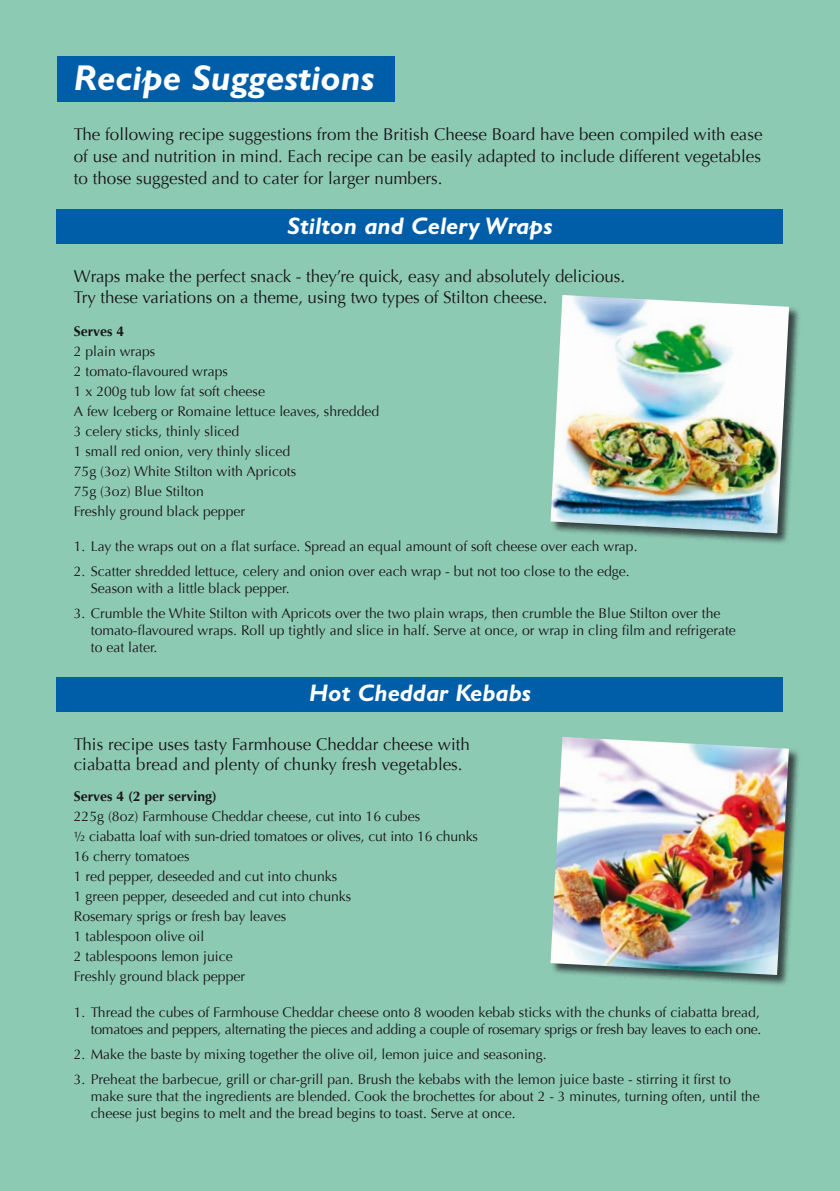
<style>
.page{position:relative;width:840px;height:1191px;background:#fff}
.page>*{position:absolute;margin:0;border:0;box-sizing:border-box;transform-origin:0 0}
.t1{font:italic 700 36px "Gill Sans";color:#fff}
.t2{font:italic 700 24px "Gill Sans";color:#fff}
.t3{font:17px/22px "Optima";color:#1a171c}
.t4{font:14px/20px "Optima";color:#1a171c}
.t5{font:14px/16.8px "Optima";letter-spacing:-.02em;color:#1a171c;text-align:right}
.t6{font:700 14px "Optima";color:#1a171c}
</style>
<div class="page">
<div style="left:0;top:0;width:839px;height:1191px;background:#8dcab4"></div>
<div style="left:549px;top:736px;width:251px;height:251px;background:#1a171c;opacity:.75"></div>
<img style="left:550px;top:737px;width:238px;height:238px">
<div style="left:549px;top:294px;width:251px;height:251px;background:#1a171c;opacity:.75"></div>
<img style="left:550px;top:295px;width:238px;height:238px">
<div style="left:57px;top:210px;width:725px;height:34px;background:#005ea8"></div>
<div style="left:57px;top:677px;width:725px;height:34px;background:#005ea8"></div>
<div style="left:57px;top:57px;width:337px;height:45px;background:#005ea8"></div>
<h1 class="t1" style="left:74px;top:57px;width:302px">Recipe Suggestions</h1>
<p class="t3" style="left:74px;top:124px;width:690px;text-align:justify">The following recipe suggestions from the British Cheese Board have been compiled with ease of use and nutrition in mind. Each recipe can be easily adapted to include different vegetables to those suggested and to cater for larger numbers.</p>
<h2 class="t2" style="left:287px;top:211px;width:266px">Stilton and Celery Wraps</h2>
<p class="t3" style="left:74px;top:266px;width:552px;line-height:20.4px">Wraps make the perfect snack - they’re quick, easy and absolutely delicious.<br>Try these variations on a theme, using two types of Stilton cheese.</p>
<p class="t6" style="left:74px;top:323px;width:52px">Serves 4</p>
<p class="t4" style="left:74px;top:341px;width:307px">2 plain wraps<br>2 tomato-flavoured wraps<br>1 x 200g tub low fat soft cheese<br>A few Iceberg or Romaine lettuce leaves, shredded<br>3 celery sticks, thinly sliced<br>1 small red onion, very thinly sliced<br>75g (3oz) White Stilton with Apricots<br>75g (3oz) Blue Stilton<br>Freshly ground black pepper</p>
<p class="t4" style="left:74px;top:536px;width:565px">1. Lay the wraps out on a flat surface. Spread an equal amount of soft cheese over each wrap.</p>
<p class="t4" style="left:91px;top:563px;width:540px;line-height:16.8px;text-indent:-17px">2. Scatter shredded lettuce, celery and onion over each wrap - but not too close to the edge.<br>Season with a little black pepper.</p>
<p class="t4" style="left:91px;top:605px;width:646px;line-height:16.8px;text-indent:-17px">3. Crumble the White Stilton with Apricots over the two plain wraps, then crumble the Blue Stilton over the tomato-flavoured wraps. Roll up tightly and slice in half. Serve at once, or wrap in cling film and refrigerate to eat later.</p>
<h2 class="t2" style="left:309px;top:679px;width:223px">Hot Cheddar Kebabs</h2>
<p class="t3" style="left:74px;top:734px;width:397px;line-height:20.4px">This recipe uses tasty Farmhouse Cheddar cheese with ciabatta bread and plenty of chunky fresh vegetables.</p>
<p class="t6" style="left:74px;top:788px;width:144px">Serves 4 (2 per serving)</p>
<p class="t4" style="left:74px;top:806px;width:405px">225g (8oz) Farmhouse Cheddar cheese, cut into 16 cubes<br>½ ciabatta loaf with sun-dried tomatoes or olives, cut into 16 chunks 16 cherry tomatoes<br>1 red pepper, deseeded and cut into chunks<br>1 green pepper, deseeded and cut into chunks<br>Rosemary sprigs or fresh bay leaves<br>1 tablespoon olive oil<br>2 tablespoons lemon juice<br>Freshly ground black pepper</p>
<p class="t5" style="left:74px;top:1003px;width:688px">1. Thread the cubes of Farmhouse Cheddar cheese onto 8 wooden kebab sticks with the chunks of ciabatta bread, tomatoes and peppers, alternating the pieces and adding a couple of rosemary sprigs or fresh bay leaves to each one.</p>
<p class="t4" style="left:74px;top:1044px;width:474px">2. Make the baste by mixing together the olive oil, lemon juice and seasoning.</p>
<p class="t4" style="left:91px;top:1071px;width:670px;line-height:16.8px;text-indent:-17px">3. Preheat the barbecue, grill or char-grill pan. Brush the kebabs with the lemon juice baste - stirring it first to make sure that the ingredients are blended. Cook the brochettes for about 2 - 3 minutes, turning often, until the cheese just begins to melt and the bread begins to toast. Serve at once.</p>
</div>
